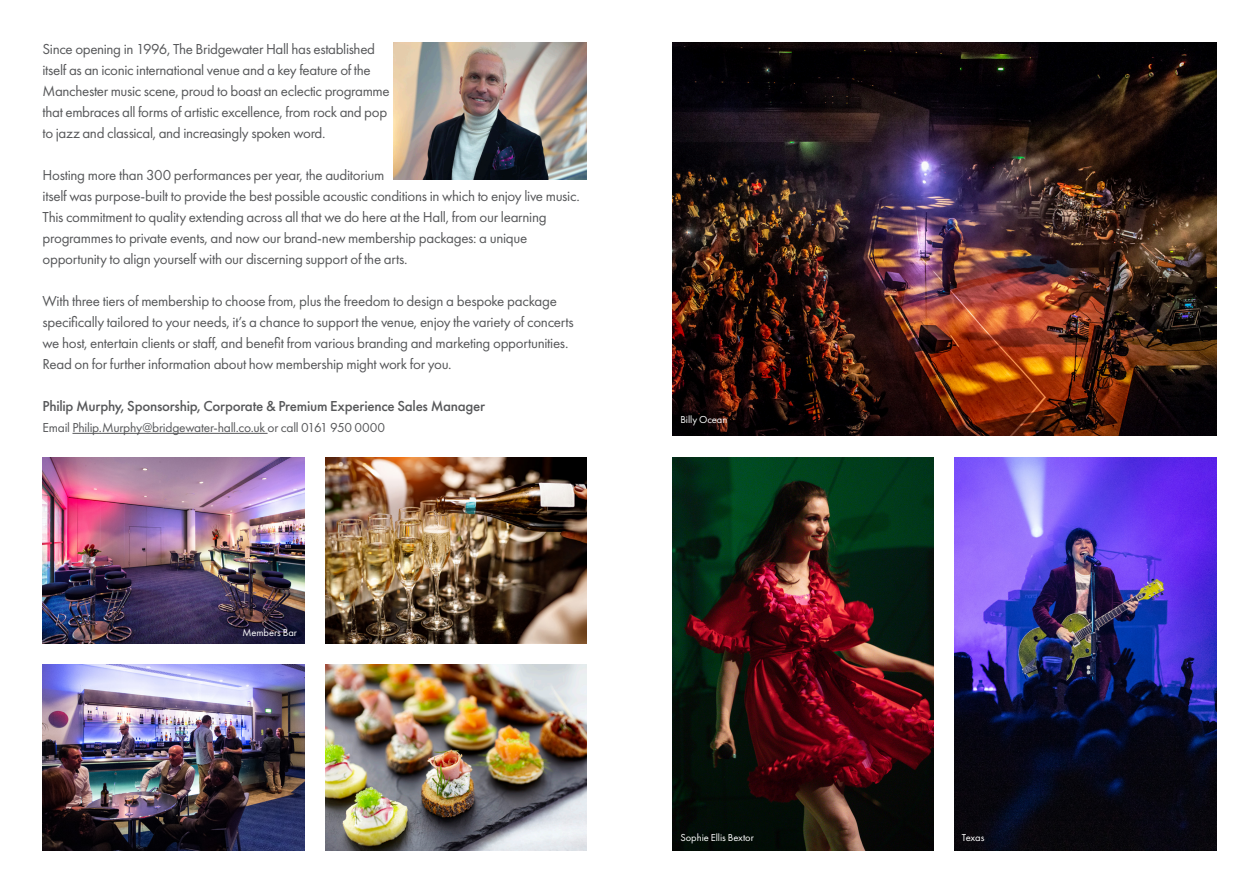
<style>
.page{position:relative;width:1259px;height:893px;background:#fff}
.page>*{position:absolute;margin:0;border:0;box-sizing:border-box;transform-origin:0 0}
.t1{font:15px/21px "Futura PT";letter-spacing:-.02em;color:#57585a}
.t2{font:500 15px "Futura PT";letter-spacing:-.02em;color:#57585a}
.t3{font:13.5px "Futura PT";letter-spacing:-.02em;color:#57585a}
.t4{font:10.5px "Futura PT";letter-spacing:-.005em;color:#fff}
</style>
<div class="page">
<img style="left:43px;top:457px;width:261px;height:186px">
<img style="left:43px;top:664px;width:261px;height:186px">
<img style="left:325px;top:457px;width:262px;height:186px">
<img style="left:672px;top:43px;width:544px;height:393px">
<img style="left:672px;top:457px;width:261px;height:393px">
<img style="left:955px;top:457px;width:261px;height:393px">
<img style="left:325px;top:664px;width:262px;height:186px">
<hr style="left:72px;top:433px;width:195px;height:1px;background:#57585a">
<img style="left:394px;top:43px;width:192px;height:136px">
<p class="t1" style="left:43px;top:38px;width:349px">Since opening in 1996, The Bridgewater Hall has established itself as an iconic international venue and a key feature of the Manchester music scene, proud to boast an eclectic programme that embraces all forms of artistic excellence, from rock and pop to jazz and classical, and increasingly spoken word.</p>
<p class="t1" style="left:43px;top:164px;width:539px">Hosting more than 300 performances per year, the auditorium<br>itself was purpose-built to provide the best possible acoustic conditions in which to enjoy live music.<br>This commitment to quality extending across all that we do here at the Hall, from our learning programmes to private events, and now our brand-new membership packages: a unique opportunity to align yourself with our discerning support of the arts.</p>
<p class="t1" style="left:43px;top:290px;width:533px">With three tiers of membership to choose from, plus the freedom to design a bespoke package specifically tailored to your needs, it’s a chance to support the venue, enjoy the variety of concerts we host, entertain clients or staff, and benefit from various branding and marketing opportunities.<br>Read on for further information about how membership might work for you.</p>
<p class="t2" style="left:43px;top:397px;width:444px">Philip Murphy, Sponsorship, Corporate &amp; Premium Experience Sales Manager</p>
<p class="t3" style="left:43px;top:419px;width:344px">Email Philip.Murphy@bridgewater-hall.co.uk or call 0161 950 0000</p>
<p class="t4" style="left:242px;top:626px;width:56px">Members Bar</p>
<p class="t4" style="left:680px;top:413px;width:48px">Billy Ocean</p>
<p class="t4" style="left:680px;top:832px;width:75px">Sophie Ellis Bextor</p>
<p class="t4" style="left:961px;top:832px;width:24px">Texas</p>
</div>
